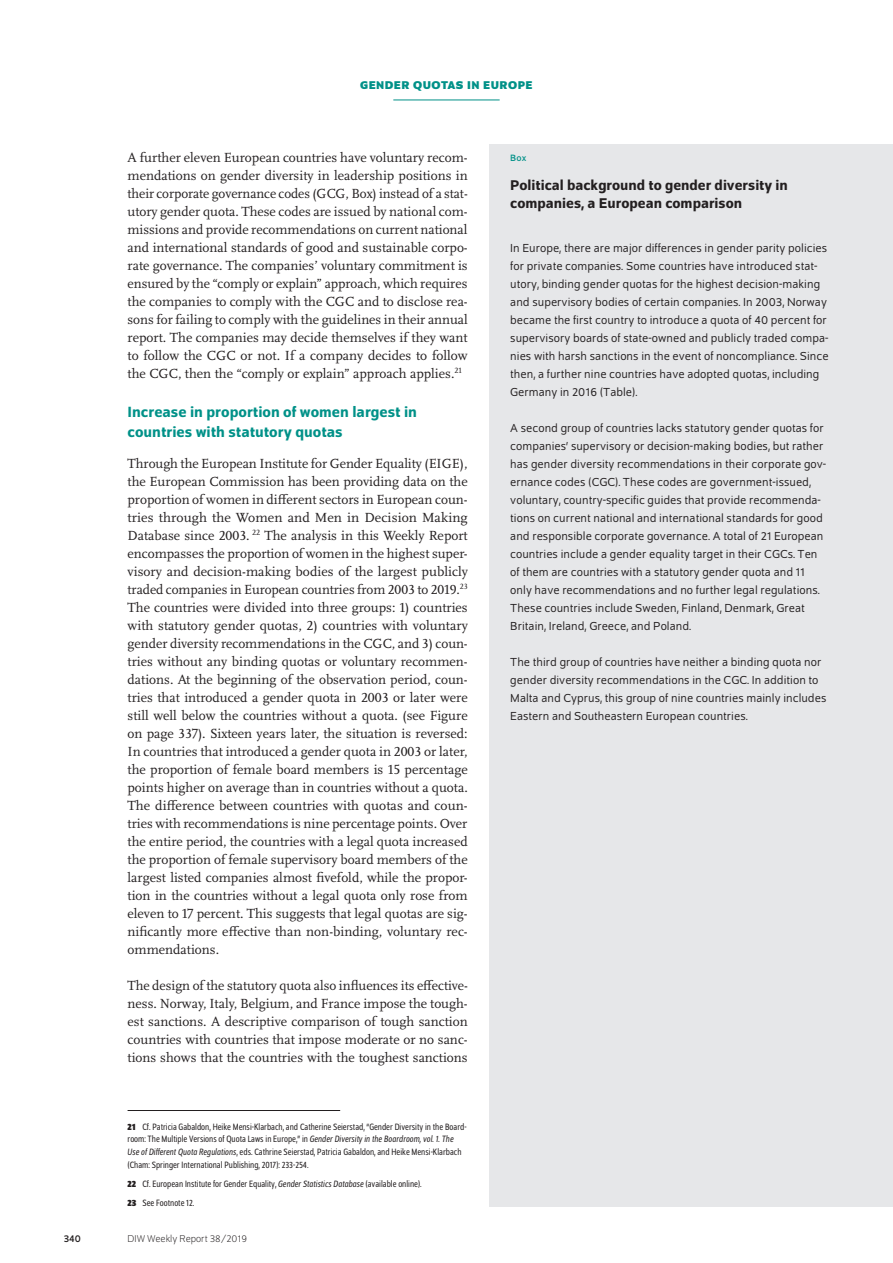
<style>
.page{position:relative;width:893px;height:1263px;background:#fff}
.page>*{position:absolute;margin:0;border:0;box-sizing:border-box;transform-origin:0 0}
.t1{font:500 15.75px/19.5px "Schumpeter";color:#009188}
.t2{font:500 15px/18px "Schumpeter";color:#231f20}
.t3{font:13.8px/18px "Scala Pro";color:#231f20;text-align:justify}
.t4{font:12.3px/18px "Schumpeter Blond";letter-spacing:.005em;color:#231f20}
.t5{font:700 12px "Schumpeter";color:#009188}
.t6{font:300 10.5px "Schumpeter";color:#231f20}
.t7{font:10.5px "Schumpeter";color:#231f20}
.t8{font:semi-condensed 9.75px/12.8px "Schumpeter Blond";color:#231f20}
.t9{font:9.75px "Schumpeter";color:#009188}
.s1{font-family:"Schumpeter";font-weight:700}
.s2{font-style:italic}
</style>
<div class="page">
<hr style="left:393px;top:100px;width:107px;height:1px;background:#009188">
<div style="left:863px;top:144px;width:30px;height:1062px;background:#e6e7e9"></div>
<hr style="left:128px;top:1110px;width:212px;height:1px;background:#231f20">
<div style="left:489px;top:144px;width:374px;height:1062px;background:#e6e7e9"></div>
<p class="t5" style="left:360px;top:79px;width:18px">GENDER</p>
<p class="t5" style="left:413px;top:79px;width:10px">QUOTAS</p>
<p class="t5" style="left:467px;top:79px;width:33px">IN EUROPE</p>
<p class="t3" style="left:128px;top:148px;width:342px">A further eleven European countries have voluntary recom&shy;mendations on gender diversity in leadership positions in their corporate governance codes (GCG, Box) instead of a stat&shy;utory gender quota. These codes are issued by national com&shy;missions and provide recommendations on current national and international standards of good and sustainable corpo&shy;rate governance. The companies’ voluntary commitment is ensured by the “comply or explain” approach, which requires the companies to comply with the CGC and to disclose rea&shy;sons for failing to comply with the guidelines in their annual report. The companies may decide themselves if they want to follow the CGC or not. If a company decides to follow the CGC, then the “comply or explain” approach applies.<sup>21</sup></p>
<p class="t1" style="left:128px;top:402px;width:291px">Increase in proportion of women largest in countries with statutory quotas</p>
<p class="t3" style="left:128px;top:454px;width:342px">Through the European Institute for Gender Equality (EIGE), the European Commission has been providing data on the proportion of women in different sectors in European coun&shy;tries through the Women and Men in Decision Making Database since 2003. <sup>22</sup> The analysis in this Weekly Report encompasses the proportion of women in the highest super&shy;visory and decision-making bodies of the largest publicly traded companies in European countries from 2003 to 2019.<sup>23<br></sup>The countries were divided into three groups: 1) countries with statutory gender quotas, 2) countries with voluntary gender diversity recommendations in the CGC, and 3) coun&shy;tries without any binding quotas or voluntary recommen&shy;dations. At the beginning of the observation period, coun&shy;tries that introduced a gender quota in 2003 or later were still well below the countries without a quota. (see Figure on page 337). Sixteen years later, the situation is reversed:<br>In countries that introduced a gender quota in 2003 or later, the proportion of female board members is 15 percentage points higher on average than in countries without a quota.<br>The difference between countries with quotas and coun&shy;tries with recommendations is nine percentage points. Over the entire period, the countries with a legal quota increased the proportion of female supervisory board members of the largest listed companies almost fivefold, while the propor&shy;tion in the countries without a legal quota only rose from eleven to 17 percent. This suggests that legal quotas are sig&shy;nificantly more effective than non-binding, voluntary rec&shy;ommendations.</p>
<p class="t3" style="left:128px;top:976px;width:342px">The design of the statutory quota also influences its effective&shy;ness. Norway, Italy, Belgium, and France impose the tough&shy;est sanctions. A descriptive comparison of tough sanction countries with countries that impose moderate or no sanc&shy;tions shows that the countries with the toughest sanctions</p>
<p class="t8" style="left:128px;top:1120px;width:341px"><span class="s1">21</span> Cf. Patricia Gabaldon, Heike Mensi-Klarbach, and Catherine Seierstad, “Gender Diversity in the Board&shy;room: The Multiple Versions of Quota Laws in Europe,” in <span class="s2">Gender Diversity in the Boardroom, vol. 1. The Use of Different Quota Regulations</span>, eds. Cathrine Seierstad, Patricia Gabaldon, and Heike Mensi-Klarbach (Cham: Springer International Publishing, 2017): 233-254.</p>
<p class="t8" style="left:128px;top:1174px;width:296px;line-height:19.2px"><span class="s1">22</span> Cf. European Institute for Gender Equality, <span class="s2">Gender Statistics Database</span> (available online).<br><span class="s1">23</span> See Footnote 12.</p>
<p class="t7" style="left:64px;top:1233px;width:19px">340</p>
<p class="t6" style="left:128px;top:1234px;width:121px">DIW Weekly Report 38/2019</p>
<p class="t9" style="left:510px;top:154px;width:18px">Box</p>
<p class="t2" style="left:510px;top:176px;width:279px">Political background to gender diversity in companies, a European comparison</p>
<p class="t4" style="left:510px;top:239px;width:320px">In Europe, there are major differences in gender parity policies for private companies. Some countries have introduced stat&shy;utory, binding gender quotas for the highest decision-making and supervisory bodies of certain companies. In 2003, Norway became the first country to introduce a quota of 40 percent for supervisory boards of state-owned and publicly traded compa&shy;nies with harsh sanctions in the event of noncompliance. Since then, a further nine countries have adopted quotas, including Germany in 2016 (Table).</p>
<p class="t4" style="left:510px;top:419px;width:318px">A second group of countries lacks statutory gender quotas for companies’ supervisory or decision-making bodies, but rather has gender diversity recommendations in their corporate gov&shy;ernance codes (CGC). These codes are government-issued, voluntary, country-specific guides that provide recommenda&shy;tions on current national and international standards for good and responsible corporate governance. A total of 21 European countries include a gender equality target in their CGCs. Ten of them are countries with a statutory gender quota and 11 only have recommendations and no further legal regulations.<br>These countries include Sweden, Finland, Denmark, Great Britain, Ireland, Greece, and Poland.</p>
<p class="t4" style="left:510px;top:654px;width:318px">The third group of countries have neither a binding quota nor gender diversity recommendations in the CGC. In addition to Malta and Cyprus, this group of nine countries mainly includes Eastern and Southeastern European countries.</p>
</div>
